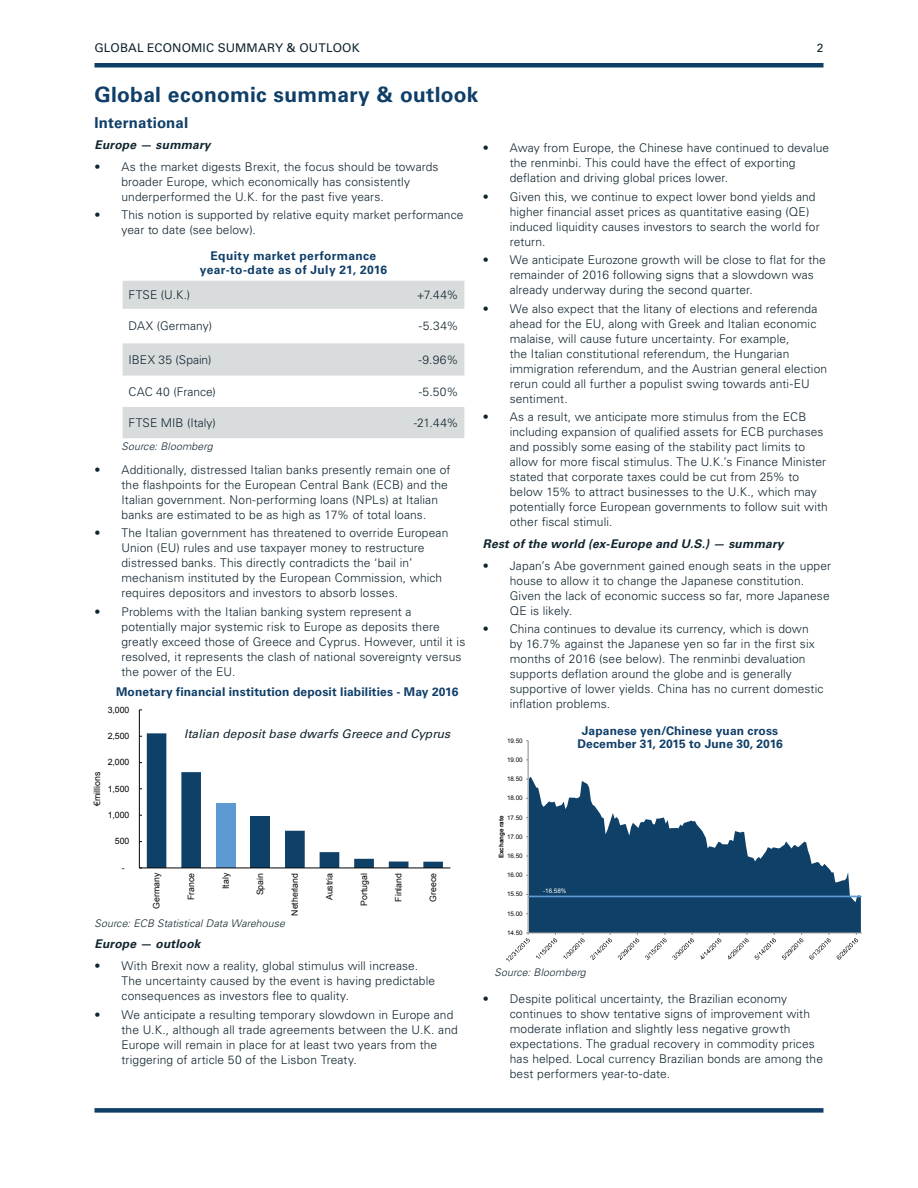
<style>
.page{position:relative;width:918px;height:1188px;background:#fff}
.page>*{position:absolute;margin:0;border:0;box-sizing:border-box;transform-origin:0 0}
.t1{font:700 21px "Univers LT Std";letter-spacing:.01em;color:#0f3e68}
.t2{font:700 15px "Univers LT Std";letter-spacing:.01em;color:#0f3e68}
.t3{font:300 12px/15px "Univers LT Std";letter-spacing:.01em;color:#112530}
.t4{font:700 12px/14.2px "Univers LT Std";letter-spacing:.015em;color:#0f3e68;text-align:center}
.t5{font:italic 700 12px "Univers LT Std";letter-spacing:.02em;color:#112530}
.t6{font:italic 12px "Univers LT Std";letter-spacing:.005em;color:#112530}
.t7{font:12px "Univers LT Std";letter-spacing:.01em;color:#112530}
.t8{font:italic 300 10.5px "Univers LT Std";letter-spacing:.015em;color:#112530}
.t9{font:8.7px "Arial";letter-spacing:-.005em;color:#040503}
.t10{font:6.3px "Arial";letter-spacing:-.005em;color:#040503}
.t11{font:700 6.3px "Arial";letter-spacing:-.005em;color:#040503}
.t12{font:6.3px "Arial";color:#fff}
</style>
<div class="page">
<div style="left:94px;top:63px;width:730px;height:5px;background:#0f3e68"></div>
<div style="left:94px;top:1108px;width:730px;height:5px;background:#0f3e68"></div>
<svg style="left:123px;top:281px;width:341px;height:157px;fill:#d9dcdd"></svg>
<hr style="left:139px;top:710px;width:1px;height:158px;background:#040503">
<svg style="left:139px;top:733px;width:304px;height:135px"></svg>
<hr style="left:139px;top:868px;width:312px;height:1px;background:#040503">
<svg style="left:529px;top:777px;width:332px;height:156px;fill:#0e4068"></svg>
<hr style="left:528px;top:741px;width:1px;height:192px;background:#868686">
<hr style="left:528px;top:933px;width:334px;height:1px;background:#868686">
<hr style="left:529px;top:896px;width:332px;height:1px;background:#5d9ad2">
<svg style="left:506px;top:933px;width:24px;height:29px"></svg>
<svg style="left:536px;top:933px;width:21px;height:26px"></svg>
<svg style="left:564px;top:933px;width:48px;height:27px"></svg>
<svg style="left:618px;top:933px;width:21px;height:27px"></svg>
<svg style="left:645px;top:933px;width:49px;height:27px"></svg>
<svg style="left:701px;top:933px;width:20px;height:27px"></svg>
<svg style="left:728px;top:933px;width:48px;height:27px"></svg>
<svg style="left:782px;top:933px;width:21px;height:27px"></svg>
<svg style="left:809px;top:933px;width:22px;height:27px"></svg>
<svg style="left:837px;top:933px;width:21px;height:27px"></svg>
<p class="t7" style="left:94px;top:40px;width:267px">GLOBAL ECONOMIC SUMMARY &amp; OUTLOOK</p>
<p class="t7" style="left:817px;top:41px;width:8px">2</p>
<h1 class="t1" style="left:94px;top:82px;width:386px">Global economic summary &amp; outlook</h1>
<p class="t2" style="left:94px;top:113px;width:95px">International</p>
<p class="t5" style="left:94px;top:138px;width:118px">Europe — summary</p>
<p class="t3" style="left:122px;top:159px;width:319px;text-indent:-27px">• As the market digests Brexit, the focus should be towards broader Europe, which economically has consistently underperformed the U.K. for the past five years.</p>
<p class="t3" style="left:122px;top:208px;width:344px;text-indent:-27px">• This notion is supported by relative equity market performance year to date (see below).</p>
<p class="t4" style="left:200px;top:248px;width:189px">Equity market performance year-to-date as of July 21, 2016</p>
<p class="t3" style="left:129px;top:287px;width:63px">FTSE (U.K.)</p>
<p class="t3" style="left:417px;top:287px;width:43px">+7.44%</p>
<p class="t3" style="left:129px;top:319px;width:85px">DAX (Germany)</p>
<p class="t3" style="left:419px;top:319px;width:41px">-5.34%</p>
<p class="t3" style="left:129px;top:352px;width:84px">IBEX 35 (Spain)</p>
<p class="t3" style="left:418px;top:352px;width:41px">-9.96%</p>
<p class="t3" style="left:129px;top:384px;width:89px">CAC 40 (France)</p>
<p class="t3" style="left:419px;top:384px;width:41px">-5.50%</p>
<p class="t3" style="left:129px;top:415px;width:89px">FTSE MIB (Italy)</p>
<p class="t3" style="left:414px;top:415px;width:46px">-21.44%</p>
<p class="t8" style="left:122px;top:439px;width:93px">Source: Bloomberg</p>
<p class="t3" style="left:122px;top:462px;width:331px;text-indent:-27px">• Additionally, distressed Italian banks presently remain one of the flashpoints for the European Central Bank (ECB) and the Italian government. Non-performing loans (NPLs) at Italian banks are estimated to be as high as 17% of total loans.</p>
<p class="t3" style="left:122px;top:525px;width:328px;text-indent:-27px">• The Italian government has threatened to override European Union (EU) rules and use taxpayer money to restructure distressed banks. This directly contradicts the ‘bail in’ mechanism instituted by the European Commission, which requires depositors and investors to absorb losses.</p>
<p class="t3" style="left:122px;top:604px;width:345px;text-indent:-27px">• Problems with the Italian banking system represent a potentially major systemic risk to Europe as deposits there greatly exceed those of Greece and Cyprus. However, until it is resolved, it represents the clash of national sovereignty versus the power of the EU.</p>
<p class="t4" style="left:116px;top:684px;width:344px">Monetary financial institution deposit liabilities - May 2016</p>
<p class="t9" style="left:108px;top:704px;width:23px">3,000</p>
<p class="t3" style="left:510px;top:141px;width:321px;text-indent:-27px">• Away from Europe, the Chinese have continued to devalue the renminbi. This could have the effect of exporting deflation and driving global prices lower.</p>
<p class="t3" style="left:510px;top:189px;width:312px;text-indent:-27px">• Given this, we continue to expect lower bond yields and higher financial asset prices as quantitative easing (QE) induced liquidity causes investors to search the world for return.</p>
<p class="t3" style="left:510px;top:253px;width:318px;text-indent:-27px">• We anticipate Eurozone growth will be close to flat for the remainder of 2016 following signs that a slowdown was already underway during the second quarter.</p>
<p class="t3" style="left:510px;top:301px;width:319px;text-indent:-27px">• We also expect that the litany of elections and referenda ahead for the EU, along with Greek and Italian economic malaise, will cause future uncertainty. For example,<br>the Italian constitutional referendum, the Hungarian immigration referendum, and the Austrian general election rerun could all further a populist swing towards anti-EU sentiment.</p>
<p class="t3" style="left:510px;top:410px;width:320px;text-indent:-27px">• As a result, we anticipate more stimulus from the ECB including expansion of qualified assets for ECB purchases and possibly some easing of the stability pact limits to allow for more fiscal stimulus. The U.K.’s Finance Minister stated that corporate taxes could be cut from 25% to below 15% to attract businesses to the U.K., which may potentially force European governments to follow suit with other fiscal stimuli.</p>
<p class="t5" style="left:483px;top:537px;width:302px">Rest of the world (ex-Europe and U.S.) — summary</p>
<p class="t3" style="left:510px;top:558px;width:323px;text-indent:-27px">• Japan’s Abe government gained enough seats in the upper house to allow it to change the Japanese constitution.<br>Given the lack of economic success so far, more Japanese QE is likely.</p>
<p class="t3" style="left:510px;top:621px;width:315px;text-indent:-27px">• China continues to devalue its currency, which is down by 16.7% against the Japanese yen so far in the first six months of 2016 (see below). The renminbi devaluation supports deflation around the globe and is generally supportive of lower yields. China has no current domestic inflation problems.</p>
<p class="t9" style="left:108px;top:730px;width:23px">2,500</p>
<p class="t6" style="left:184px;top:726px;width:268px">Italian deposit base dwarfs Greece and Cyprus</p>
<p class="t4" style="left:577px;top:724px;width:207px;line-height:13.6px">Japanese yen/Chinese yuan cross<br>December 31, 2015 to June 30, 2016</p>
<p class="t10" style="left:507px;top:736px;width:17px">19.50</p>
<p class="t9" style="left:108px;top:757px;width:23px">2,000</p>
<p class="t10" style="left:507px;top:756px;width:17px">19.00</p>
<p class="t9" style="left:91px;top:806px;width:36px;rotate:-90deg">€millions</p>
<p class="t9" style="left:108px;top:783px;width:23px">1,500</p>
<p class="t10" style="left:507px;top:775px;width:17px">18.50</p>
<p class="t10" style="left:507px;top:794px;width:17px">18.00</p>
<p class="t9" style="left:108px;top:809px;width:23px">1,000</p>
<p class="t9" style="left:115px;top:836px;width:16px">500</p>
<p class="t10" style="left:507px;top:813px;width:17px">17.50</p>
<p class="t11" style="left:497px;top:858px;width:44px;rotate:-90deg">Exchange rate</p>
<p class="t10" style="left:507px;top:832px;width:17px">17.00</p>
<p class="t10" style="left:507px;top:852px;width:17px">16.50</p>
<p class="t9" style="left:122px;top:862px;width:4px">-</p>
<p class="t9" style="left:151px;top:909px;width:37px;rotate:-90deg">Germany</p>
<p class="t9" style="left:185px;top:900px;width:29px;rotate:-90deg">France</p>
<p class="t9" style="left:220px;top:889px;width:17px;rotate:-90deg">Italy</p>
<p class="t9" style="left:255px;top:895px;width:24px;rotate:-90deg">Spain</p>
<p class="t9" style="left:289px;top:916px;width:44px;rotate:-90deg">Netherland</p>
<p class="t9" style="left:324px;top:900px;width:29px;rotate:-90deg">Austria</p>
<p class="t9" style="left:358px;top:906px;width:34px;rotate:-90deg">Portugal</p>
<p class="t9" style="left:393px;top:902px;width:30px;rotate:-90deg">Finland</p>
<p class="t9" style="left:427px;top:902px;width:30px;rotate:-90deg">Greece</p>
<p class="t10" style="left:507px;top:871px;width:17px">16.00</p>
<p class="t10" style="left:507px;top:890px;width:17px">15.50</p>
<p class="t10" style="left:507px;top:909px;width:17px">15.00</p>
<p class="t12" style="left:543px;top:887px;width:25px">-16.58%</p>
<p class="t8" style="left:94px;top:917px;width:192px">Source: ECB Statistical Data Warehouse</p>
<p class="t5" style="left:94px;top:937px;width:108px">Europe — outlook</p>
<p class="t3" style="left:122px;top:958px;width:315px;text-indent:-27px">• With Brexit now a reality, global stimulus will increase.<br>The uncertainty caused by the event is having predictable consequences as investors flee to quality.</p>
<p class="t3" style="left:122px;top:1007px;width:338px;text-indent:-27px">• We anticipate a resulting temporary slowdown in Europe and the U.K., although all trade agreements between the U.K. and Europe will remain in place for at least two years from the triggering of article 50 of the Lisbon Treaty.</p>
<p class="t10" style="left:507px;top:929px;width:17px">14.50</p>
<p class="t8" style="left:495px;top:966px;width:93px">Source: Bloomberg</p>
<p class="t3" style="left:510px;top:991px;width:315px;text-indent:-27px">• Despite political uncertainty, the Brazilian economy continues to show tentative signs of improvement with moderate inflation and slightly less negative growth expectations. The gradual recovery in commodity prices has helped. Local currency Brazilian bonds are among the best performers year-to-date.</p>
</div>
